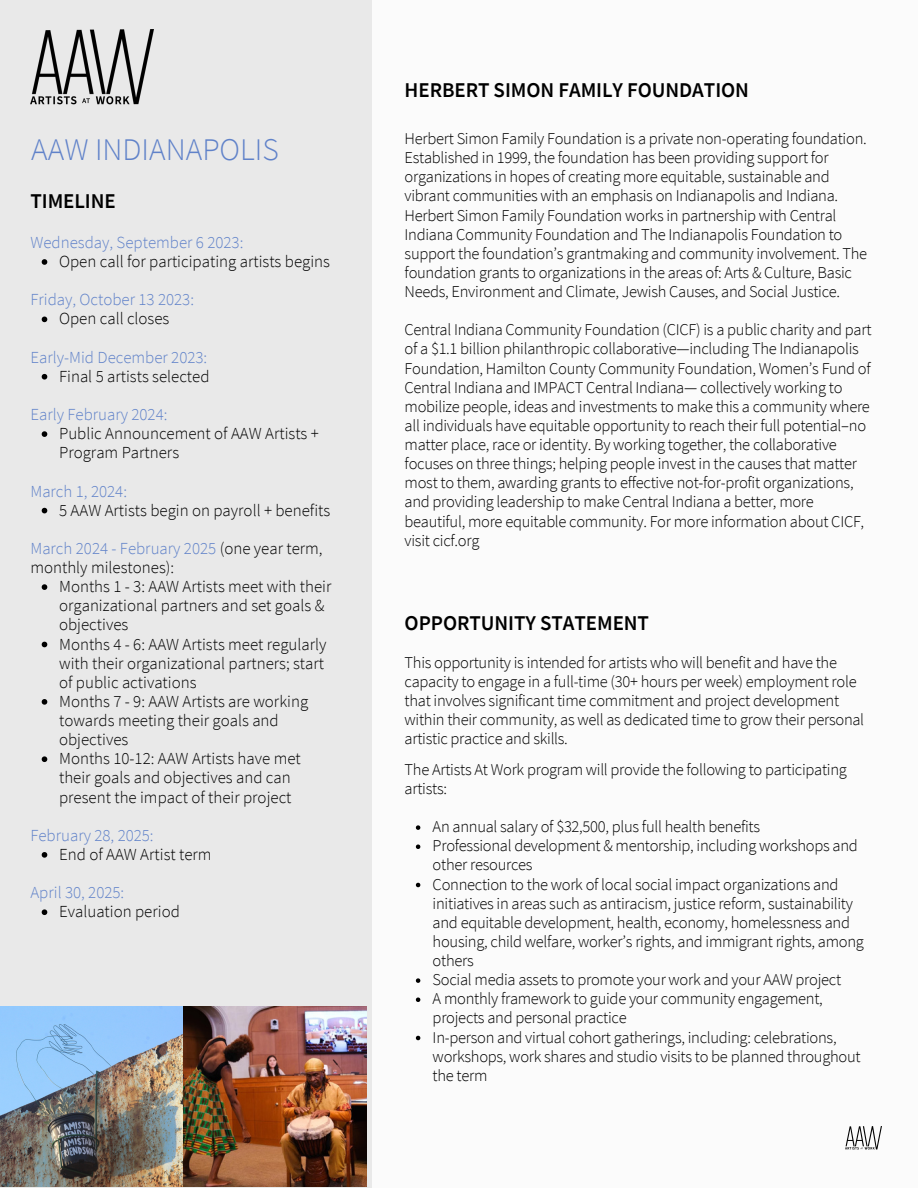
<style>
.page{position:relative;width:918px;height:1188px;background:#fbfbfb}
.page>*{position:absolute;margin:0;border:0;box-sizing:border-box;transform-origin:0 0}
.t1{font:300 31.5px "Source Sans Pro";color:#6082c9}
.t2{font:600 21px "Source Sans Pro";letter-spacing:-.005em;color:#000}
.t3{font:300 16.8px/19.2px "Source Sans Pro";color:#000}
.t4{font:300 16.8px "Source Sans Pro";color:#6082c9}
.t5{font:300 16.5px/19.2px "Source Sans Pro";letter-spacing:-.015em;color:#000}
.s1{color:#6082c9}
</style>
<div class="page">
<div style="left:0;top:0;width:372px;height:1188px;background:#e9e9e9"></div>
<img style="left:30px;top:30px;width:123px;height:75px">
<svg style="left:416px;top:825px;width:4px;height:5px"></svg>
<svg style="left:416px;top:845px;width:4px;height:4px"></svg>
<svg style="left:416px;top:883px;width:4px;height:4px"></svg>
<svg style="left:416px;top:978px;width:4px;height:5px"></svg>
<svg style="left:416px;top:998px;width:4px;height:4px"></svg>
<svg style="left:416px;top:1036px;width:4px;height:4px"></svg>
<img style="left:0;top:1006px;width:367px;height:180px">
<svg style="left:42px;top:259px;width:5px;height:6px"></svg>
<svg style="left:42px;top:317px;width:5px;height:5px"></svg>
<svg style="left:42px;top:374px;width:5px;height:6px"></svg>
<svg style="left:42px;top:431px;width:5px;height:6px"></svg>
<svg style="left:42px;top:508px;width:5px;height:5px"></svg>
<svg style="left:42px;top:584px;width:5px;height:6px"></svg>
<svg style="left:42px;top:642px;width:5px;height:5px"></svg>
<svg style="left:42px;top:699px;width:5px;height:6px"></svg>
<svg style="left:42px;top:756px;width:5px;height:6px"></svg>
<svg style="left:42px;top:852px;width:5px;height:6px"></svg>
<svg style="left:42px;top:909px;width:5px;height:6px"></svg>
<img style="left:846px;top:1127px;width:36px;height:23px">
<p class="t1" style="left:31px;top:129px;width:249px">AAW INDIANAPOLIS</p>
<p class="t2" style="left:30px;top:187px;width:87px">TIMELINE</p>
<p class="t4" style="left:30px;top:231px;width:214px">Wednesday, September 6 2023:</p>
<p class="t3" style="left:59px;top:251px;width:272px">Open call for participating artists begins</p>
<p class="t4" style="left:30px;top:289px;width:165px">Friday, October 13 2023:</p>
<p class="t3" style="left:59px;top:309px;width:112px">Open call closes</p>
<p class="t4" style="left:30px;top:346px;width:178px">Early-Mid December 2023:</p>
<p class="t3" style="left:59px;top:366px;width:152px">Final 5 artists selected</p>
<p class="t4" style="left:30px;top:404px;width:139px">Early February 2024:</p>
<p class="t3" style="left:59px;top:424px;width:261px">Public Announcement of AAW Artists +<br>Program Partners</p>
<p class="t4" style="left:30px;top:480px;width:98px">March 1, 2024:</p>
<p class="t3" style="left:59px;top:500px;width:273px">5 AAW Artists begin on payroll + benefits</p>
<p class="t3" style="left:30px;top:538px;width:294px"><span class="s1">March 2024 - February 2025</span> (one year term, monthly milestones):</p>
<p class="t3" style="left:59px;top:577px;width:274px">Months 1 - 3: AAW Artists meet with their organizational partners and set goals &amp; objectives</p>
<p class="t3" style="left:59px;top:634px;width:269px">Months 4 - 6: AAW Artists meet regularly with their organizational partners; start of public activations</p>
<p class="t3" style="left:59px;top:691px;width:251px">Months 7 - 9: AAW Artists are working towards meeting their goals and objectives</p>
<p class="t3" style="left:59px;top:749px;width:243px">Months 10-12: AAW Artists have met their goals and objectives and can present the impact of their project</p>
<p class="t4" style="left:30px;top:824px;width:125px">February 28, 2025:</p>
<p class="t3" style="left:59px;top:844px;width:154px">End of AAW Artist term</p>
<p class="t4" style="left:30px;top:882px;width:95px">April 30, 2025:</p>
<p class="t3" style="left:59px;top:902px;width:122px">Evaluation period</p>
<p class="t2" style="left:405px;top:77px;width:346px">HERBERT SIMON FAMILY FOUNDATION</p>
<p class="t5" style="left:405px;top:129px;width:464px">Herbert Simon Family Foundation is a private non-operating foundation.<br>Established in 1999, the foundation has been providing support for organizations in hopes of creating more equitable, sustainable and vibrant communities with an emphasis on Indianapolis and Indiana.<br>Herbert Simon Family Foundation works in partnership with Central Indiana Community Foundation and The Indianapolis Foundation to support the foundation’s grantmaking and community involvement. The foundation grants to organizations in the areas of: Arts &amp; Culture, Basic Needs, Environment and Climate, Jewish Causes, and Social Justice.</p>
<p class="t5" style="left:405px;top:320px;width:468px">Central Indiana Community Foundation (CICF) is a public charity and part of a $1.1 billion philanthropic collaborative—including The Indianapolis Foundation, Hamilton County Community Foundation, Women’s Fund of Central Indiana and IMPACT Central Indiana— collectively working to mobilize people, ideas and investments to make this a community where all individuals have equitable opportunity to reach their full potential–no matter place, race or identity. By working together, the collaborative focuses on three things; helping people invest in the causes that matter most to them, awarding grants to effective not-for-profit organizations, and providing leadership to make Central Indiana a better, more beautiful, more equitable community. For more information about CICF, visit cicf.org</p>
<p class="t2" style="left:405px;top:609px;width:246px">OPPORTUNITY STATEMENT</p>
<p class="t5" style="left:405px;top:652px;width:461px">This opportunity is intended for artists who will benefit and have the capacity to engage in a full-time (30+ hours per week) employment role that involves significant time commitment and project development within their community, as well as dedicated time to grow their personal artistic practice and skills.</p>
<p class="t5" style="left:405px;top:759px;width:444px">The Artists At Work program will provide the following to participating artists:</p>
<p class="t5" style="left:433px;top:817px;width:329px">An annual salary of $32,500, plus full health benefits</p>
<p class="t5" style="left:433px;top:836px;width:427px">Professional development &amp; mentorship, including workshops and other resources</p>
<p class="t5" style="left:433px;top:874px;width:433px">Connection to the work of local social impact organizations and initiatives in areas such as antiracism, justice reform, sustainability and equitable development, health, economy, homelessness and housing, child welfare, worker’s rights, and immigrant rights, among others</p>
<p class="t5" style="left:433px;top:970px;width:410px">Social media assets to promote your work and your AAW project</p>
<p class="t5" style="left:433px;top:989px;width:392px">A monthly framework to guide your community engagement, projects and personal practice</p>
<p class="t5" style="left:433px;top:1027px;width:430px">In-person and virtual cohort gatherings, including: celebrations, workshops, work shares and studio visits to be planned throughout the term</p>
</div>
